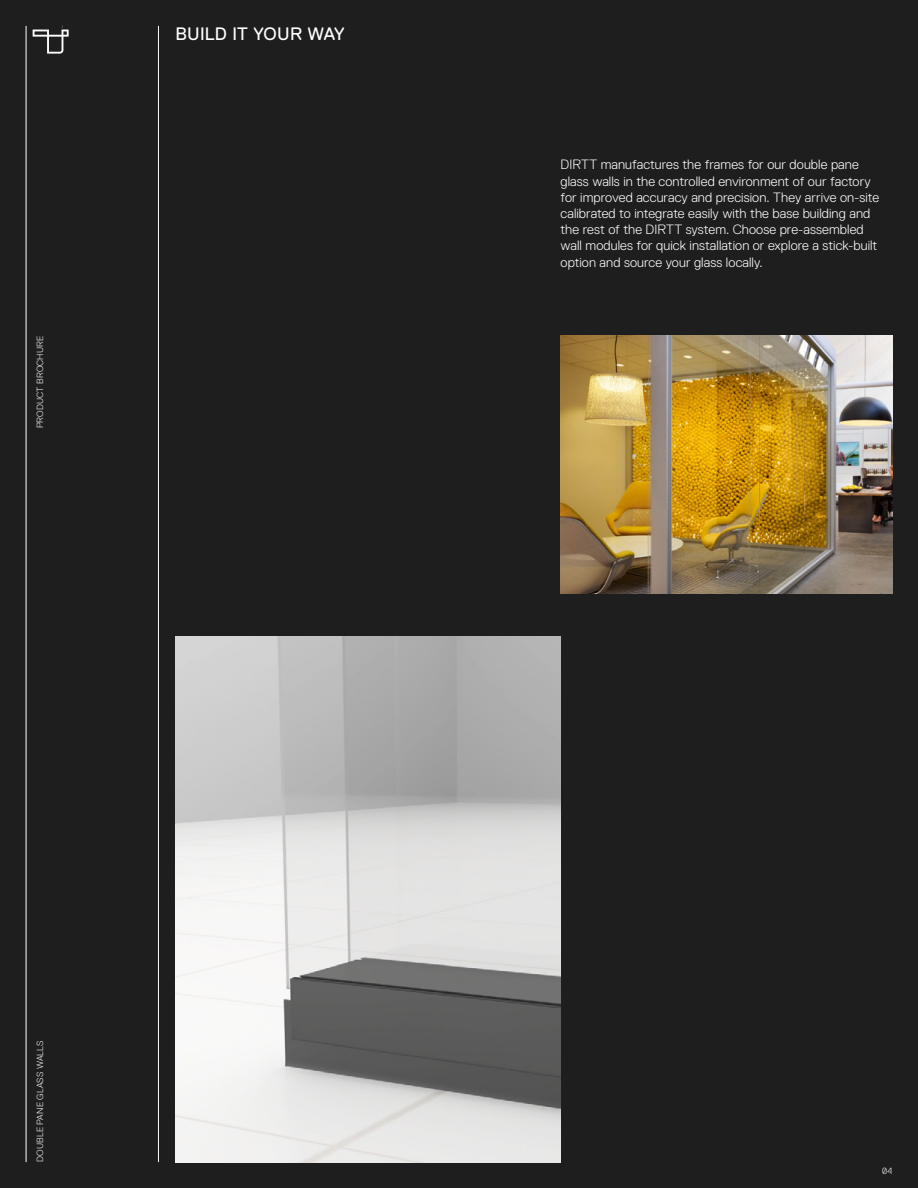
<style>
.page{position:relative;width:918px;height:1188px;background:#1e1e1e}
.page>*{position:absolute;margin:0;border:0;box-sizing:border-box;transform-origin:0 0}
.t1{font:18px "Replica DIRTT";letter-spacing:.01em;color:#fff}
.t2{font:300 13.5px/16.2px "Replica DIRTT";letter-spacing:.005em;color:#fff}
.t3{font:300 9px "Replica DIRTT";letter-spacing:.02em;color:#fff}
</style>
<div class="page">
<svg style="left:33px;top:26px;width:36px;height:28px"></svg>
<hr style="left:158px;top:26px;width:1px;height:1136px;background:#fff">
<hr style="left:26px;top:26px;width:1px;height:1136px;background:#fff">
<img style="left:561px;top:336px;width:331px;height:258px">
<img style="left:176px;top:636px;width:385px;height:526px">
<p class="t3" style="left:35px;top:428px;width:94px;rotate:-90deg">PRODUCT BROCHURE</p>
<h1 class="t1" style="left:176px;top:24px;width:171px">BUILD IT YOUR WAY</h1>
<p class="t2" style="left:561px;top:157px;width:320px">DIRTT manufactures the frames for our double pane glass walls in the controlled environment of our factory for improved accuracy and precision. They arrive on-site calibrated to integrate easily with the base building and the rest of the DIRTT system. Choose pre-assembled wall modules for quick installation or explore a stick-built option and source your glass locally.</p>
<p class="t3" style="left:35px;top:1162px;width:123px;rotate:-90deg">DOUBLE PANE GLASS WALLS</p>
<p class="t3" style="left:882px;top:1166px;width:11px">04</p>
</div>
